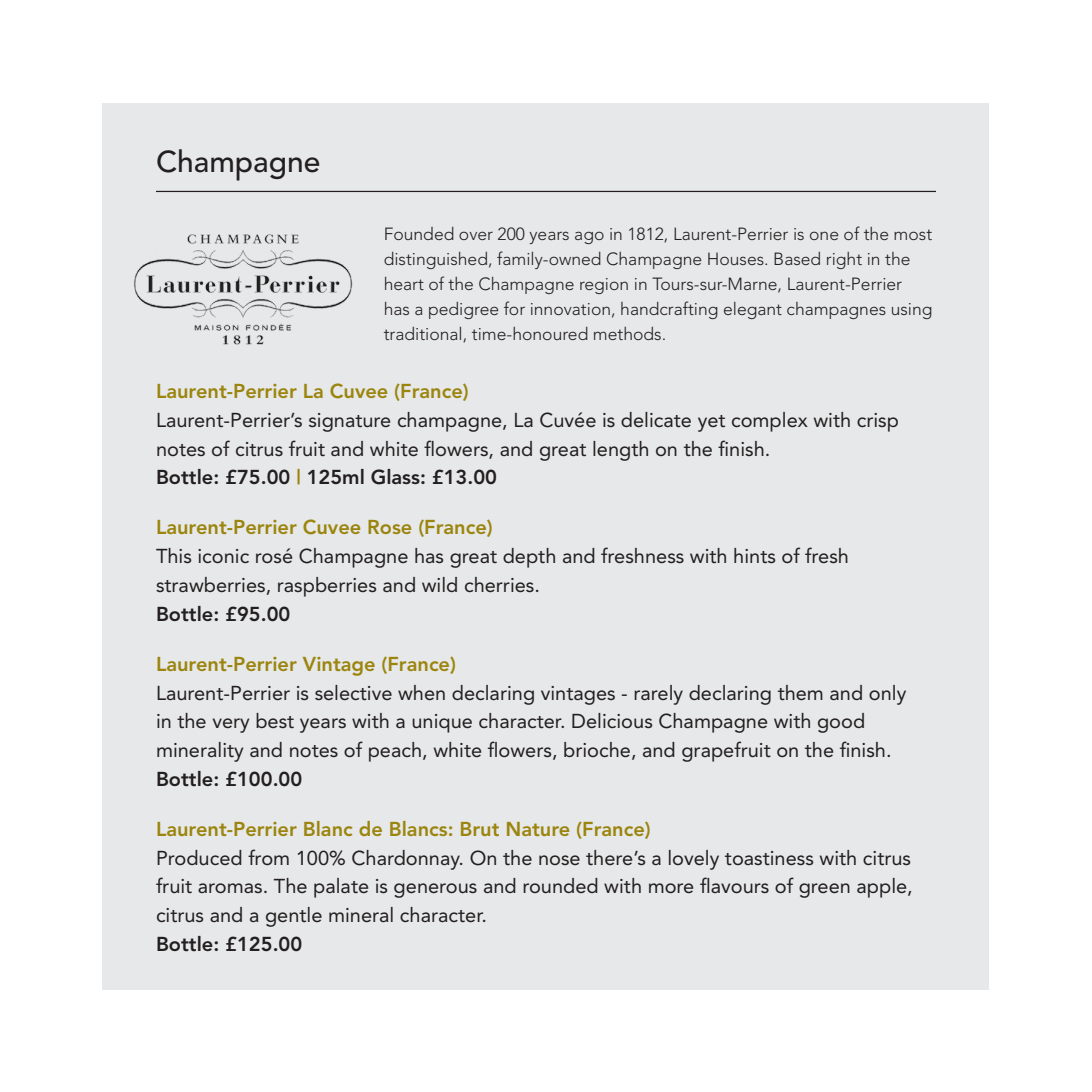
<style>
.page{position:relative;width:1092px;height:1092px;background:#fff}
.page>*{position:absolute;margin:0;border:0;box-sizing:border-box;transform-origin:0 0}
.Helv-8-12{font:500 30px "Avenir";color:#231f20}
.Helv-8-12-2{font:20px/28.8px "Avenir";color:#231f20}
.Helv-8-12-3{font:300 17.5px/25px "Avenir";color:#231f20}
.s1{font-weight:800;color:#9b850e}
.s2{font-weight:800}
</style>
<div class="page">
<div style="left:103px;top:103px;width:886px;height:886px;background:#e7e8e9"></div>
<hr style="left:156px;top:191px;width:779px;height:1px;background:#231f20">
<img style="left:134px;top:234px;width:219px;height:111px">
<p class="Helv-8-12" style="left:156px;top:144px;width:166px">Champagne</p>
<p class="Helv-8-12-3" style="left:383px;top:222px;width:550px">Founded over 200 years ago in 1812, Laurent-Perrier is one of the most distinguished, family-owned Champagne Houses. Based right in the heart of the Champagne region in Tours-sur-Marne, Laurent-Perrier has a pedigree for innovation, handcrafting elegant champagnes using traditional, time-honoured methods.</p>
<p class="Helv-8-12-2" style="left:156px;top:377px;width:744px"><span class="s1">Laurent-Perrier La Cuvee (France)<br></span>Laurent-Perrier’s signature champagne, La Cuvée is delicate yet complex with crisp notes of citrus fruit and white flowers, and great length on the finish.<br><span class="s2">Bottle: £75.00</span> <span class="s1">|</span> <span class="s2">125ml Glass: £13.00</span></p>
<p class="Helv-8-12-2" style="left:156px;top:513px;width:694px"><span class="s1">Laurent-Perrier Cuvee Rose (France)<br></span>This iconic rosé Champagne has great depth and freshness with hints of fresh strawberries, raspberries and wild cherries.<br><span class="s2">Bottle: £95.00</span></p>
<p class="Helv-8-12-2" style="left:156px;top:649px;width:751px"><span class="s1">Laurent-Perrier Vintage (France)<br></span>Laurent-Perrier is selective when declaring vintages - rarely declaring them and only in the very best years with a unique character. Delicious Champagne with good minerality and notes of peach, white flowers, brioche, and grapefruit on the finish.<br><span class="s2">Bottle: £100.00</span></p>
<p class="Helv-8-12-2" style="left:156px;top:814px;width:758px"><span class="s1">Laurent-Perrier Blanc de Blancs: Brut Nature (France)<br></span>Produced from 100% Chardonnay. On the nose there’s a lovely toastiness with citrus fruit aromas. The palate is generous and rounded with more flavours of green apple, citrus and a gentle mineral character.<br><span class="s2">Bottle: £125.00</span></p>
</div>
